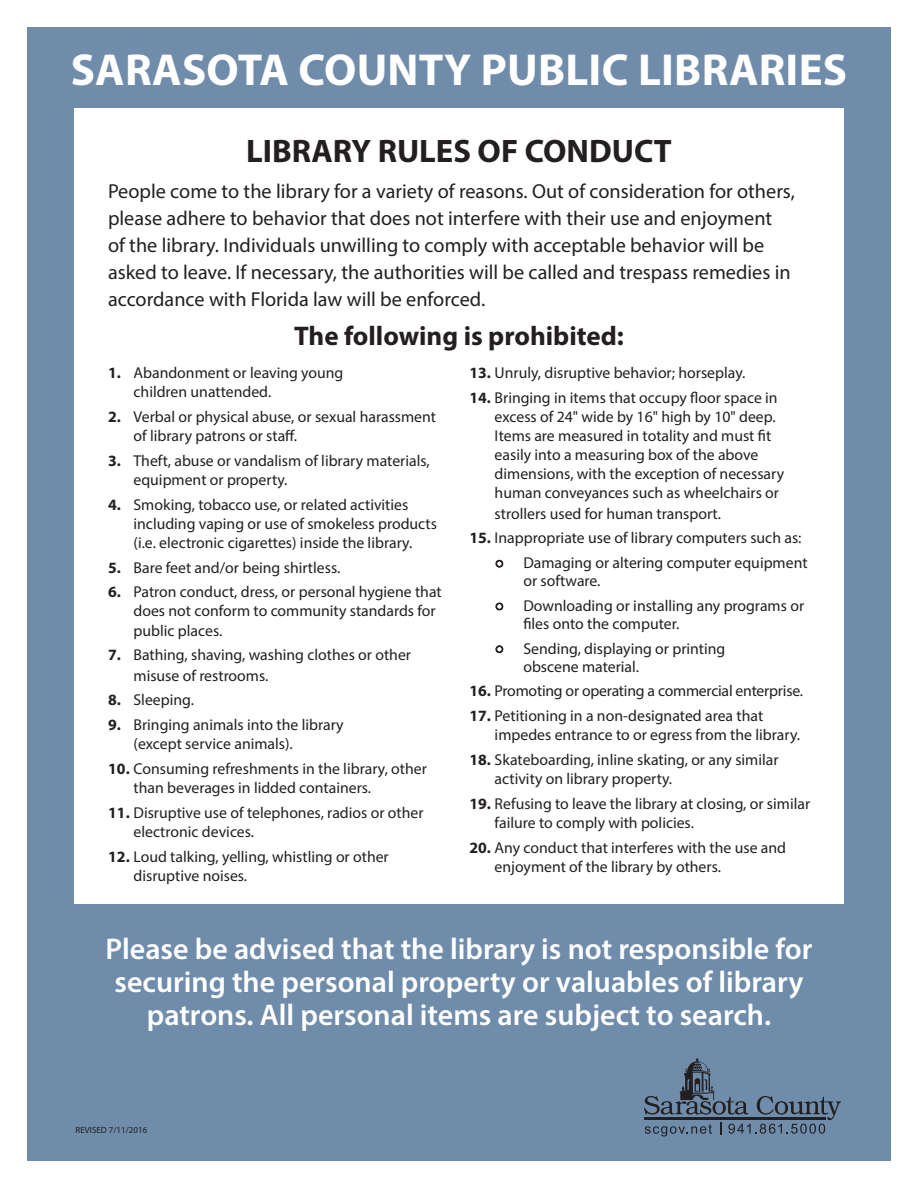
<style>
.page{position:relative;width:918px;height:1188px;background:#fff}
.page>*{position:absolute;margin:0;border:0;box-sizing:border-box;transform-origin:0 0}
.t1{font:700 45px "Myriad Pro";letter-spacing:.005em;color:#fff}
.t2{font:700 32.7px "Myriad Pro";color:#231f20}
.t3{font:600 30px/33px "Myriad Pro";color:#fff;text-align:center}
.t4{font:700 27px "Myriad Pro";color:#231f20}
.t5{font:20.25px/27px "Myriad Pro";color:#231f20}
.t6{font:15.75px/19px "Myriad Pro";color:#231f20}
.t7{font:9px "Myriad Pro";color:#231f20}
.s1{font-weight:700}
.s2{font-family:"Arial";font-weight:900}
</style>
<div class="page">
<div style="left:27px;top:27px;width:864px;height:1134px;background:#6f8cab"></div>
<div style="left:74px;top:109px;width:770px;height:795px;background:#fff"></div>
<svg style="left:644px;top:1058px;width:197px;height:79px"></svg>
<svg style="left:495px;top:559px;width:9px;height:9px"></svg>
<svg style="left:495px;top:602px;width:9px;height:9px"></svg>
<svg style="left:495px;top:645px;width:9px;height:9px"></svg>
<h1 class="t1" style="left:71px;top:41px;width:778px">SARASOTA COUNTY PUBLIC LIBRARIES</h1>
<h2 class="t2" style="left:246px;top:130px;width:427px">LIBRARY RULES OF CONDUCT</h2>
<p class="t5" style="left:108px;top:177px;width:688px">People come to the library for a variety of reasons. Out of consideration for others, please adhere to behavior that does not interfere with their use and enjoyment<br>of the library. Individuals unwilling to comply with acceptable behavior will be asked to leave. If necessary, the authorities will be called and trespass remedies in accordance with Florida law will be enforced.</p>
<h3 class="t4" style="left:294px;top:318px;width:331px">The following is prohibited:</h3>
<p class="t6" style="left:134px;top:363px;width:211px;text-indent:-25px"><span class="s1">1.</span> Abandonment or leaving young children unattended.</p>
<p class="t6" style="left:134px;top:407px;width:304px;text-indent:-25px"><span class="s1">2.</span> Verbal or physical abuse, or sexual harassment of library patrons or staff.</p>
<p class="t6" style="left:134px;top:451px;width:298px;text-indent:-25px"><span class="s1">3.</span> Theft, abuse or vandalism of library materials, equipment or property.</p>
<p class="t6" style="left:134px;top:495px;width:305px;text-indent:-25px"><span class="s1">4.</span> Smoking, tobacco use, or related activities including vaping or use of smokeless products (i.e. electronic cigarettes) inside the library.</p>
<p class="t6" style="left:108px;top:558px;width:234px"><span class="s1">5.</span> Bare feet and/or being shirtless.</p>
<p class="t6" style="left:134px;top:582px;width:310px;text-indent:-25px"><span class="s1">6.</span> Patron conduct, dress, or personal hygiene that does not conform to community standards for public places.</p>
<p class="t6" style="left:134px;top:645px;width:279px;line-height:20.2px;text-indent:-25px"><span class="s1">7.</span> Bathing, shaving, washing clothes or other misuse of restrooms.</p>
<p class="t6" style="left:108px;top:690px;width:87px"><span class="s1">8.</span> Sleeping.</p>
<p class="t6" style="left:134px;top:715px;width:212px;text-indent:-25px"><span class="s1">9.</span> Bringing animals into the library (except service animals).</p>
<p class="t6" style="left:134px;top:759px;width:295px;text-indent:-25px"><span class="s1">10.</span> Consuming refreshments in the library, other than beverages in lidded containers.</p>
<p class="t6" style="left:134px;top:803px;width:291px;text-indent:-25px"><span class="s1">11.</span> Disruptive use of telephones, radios or other electronic devices.</p>
<p class="t6" style="left:134px;top:847px;width:257px;text-indent:-25px"><span class="s1">12.</span> Loud talking, yelling, whistling or other disruptive noises.</p>
<p class="t6" style="left:469px;top:363px;width:278px"><span class="s1">13.</span> Unruly, disruptive behavior; horseplay.</p>
<p class="t6" style="left:495px;top:387px;width:291px;text-indent:-25px"><span class="s1">14.</span> Bringing in items that occupy floor space in excess of 24" wide by 16" high by 10" deep.<br>Items are measured in totality and must fit easily into a measuring box of the above dimensions, with the exception of necessary human conveyances such as wheelchairs or strollers used for human transport.</p>
<p class="t6" style="left:469px;top:528px;width:334px"><span class="s1">15.</span> Inappropriate use of library computers such as:</p>
<p class="t6" style="left:523px;top:554px;width:286px;line-height:18px;text-indent:-29px"><span class="s2">○</span> Damaging or altering computer equipment or software.</p>
<p class="t6" style="left:523px;top:596px;width:282px;line-height:18px;text-indent:-29px"><span class="s2">○</span> Downloading or installing any programs or files onto the computer.</p>
<p class="t6" style="left:523px;top:639px;width:204px;line-height:18px;text-indent:-29px"><span class="s2">○</span> Sending, displaying or printing obscene material.</p>
<p class="t6" style="left:469px;top:681px;width:335px"><span class="s1">16.</span> Promoting or operating a commercial enterprise.</p>
<p class="t6" style="left:495px;top:706px;width:307px;text-indent:-25px"><span class="s1">17.</span> Petitioning in a non-designated area that impedes entrance to or egress from the library.</p>
<p class="t6" style="left:495px;top:750px;width:285px;text-indent:-25px"><span class="s1">18.</span> Skateboarding, inline skating, or any similar activity on library property.</p>
<p class="t6" style="left:495px;top:794px;width:317px;text-indent:-25px"><span class="s1">19.</span> Refusing to leave the library at closing, or similar failure to comply with policies.</p>
<p class="t6" style="left:495px;top:838px;width:293px;text-indent:-25px"><span class="s1">20.</span> Any conduct that interferes with the use and enjoyment of the library by others.</p>
<h3 class="t3" style="left:106px;top:931px;width:708px">Please be advised that the library is not responsible for securing the personal property or valuables of library patrons. All personal items are subject to search.</h3>
<p class="t7" style="left:76px;top:1124px;width:73px">REVISED 7/11/2016</p>
</div>
